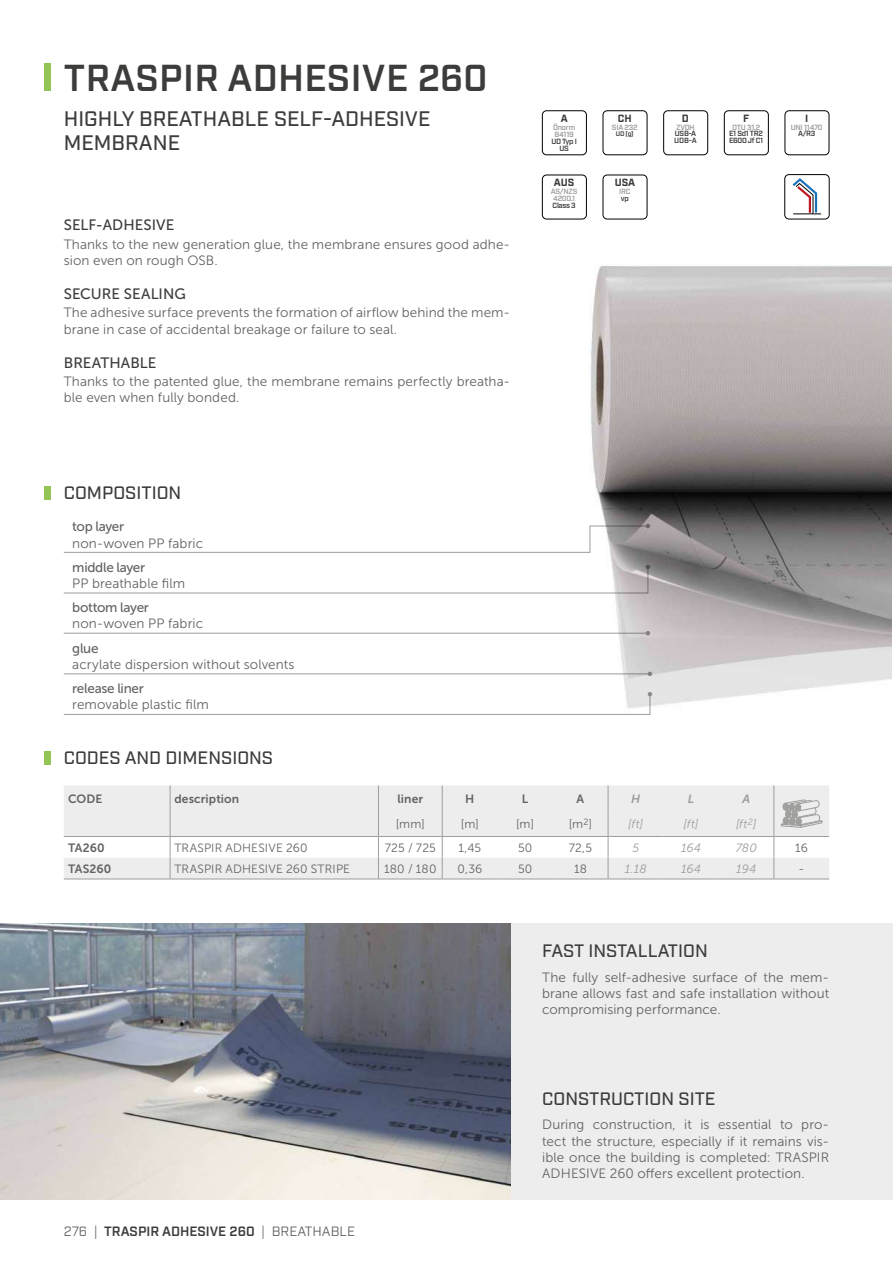
<style>
.page{position:relative;width:893px;height:1263px;background:#fff}
.page>*{position:absolute;margin:0;border:0;box-sizing:border-box;transform-origin:0 0}
.t1{font:600 37.5px "Industry";letter-spacing:.01em;color:#3c3c3b}
.t2{font:500 21px/24px "Industry";color:#3c3c3b}
.t3{font:500 18px "Industry";color:#3c3c3b}
.t4{font:15px "Museo Sans 500";letter-spacing:.005em;color:#3c3c3b}
.t5{font:13.5px/16.2px "Museo Sans 300";letter-spacing:.01em;color:#646363}
.t6{font:13.5px "Museo Sans 500";letter-spacing:-.02em;color:#646363}
.t7{font:600 13.5px "Industry";color:#3c3c3b}
.t8{font:12px "Museo Sans 300";letter-spacing:.015em;color:#646363}
.t9{font:12px "Museo Sans 700";letter-spacing:.01em;color:#646363}
.t10{font:italic 12px "Museo Sans 300";letter-spacing:.01em;color:#9d9d9c}
.t11{font:italic 12px "Museo Sans 700";color:#9d9d9c}
.t12{font:700 10.5px "Industry";color:#3c3c3b}
.t13{font:600 7.5px/7.5px "Industry";letter-spacing:-.03em;color:#9d9d9c}
.t14{font:600 7.5px/6.8px "Industry";letter-spacing:-.04em;color:#3c3c3b}
.t15{font:600 6.6px "Industry";color:#3c3c3b}
.s1{font-weight:400;color:#646363}
</style>
<div class="page">
<div style="left:0;top:923px;width:893px;height:276px;background:#ededed"></div>
<img style="left:0;top:923px;width:510px;height:276px">
<img style="left:543px;top:266px;width:349px;height:440px">
<svg style="left:64px;top:785px;width:765px;height:94px;fill:#ededed"></svg>
<hr style="left:774px;top:836px;width:55px;height:1px;background:#9d9d9c">
<hr style="left:64px;top:836px;width:106px;height:1px;background:#9d9d9c">
<hr style="left:170px;top:836px;width:208px;height:1px;background:#9d9d9c">
<hr style="left:378px;top:836px;width:64px;height:1px;background:#9d9d9c">
<hr style="left:442px;top:836px;width:55px;height:1px;background:#9d9d9c">
<hr style="left:497px;top:836px;width:56px;height:1px;background:#9d9d9c">
<hr style="left:553px;top:836px;width:55px;height:1px;background:#9d9d9c">
<hr style="left:608px;top:836px;width:55px;height:1px;background:#9d9d9c">
<hr style="left:663px;top:836px;width:56px;height:1px;background:#9d9d9c">
<hr style="left:719px;top:836px;width:55px;height:1px;background:#9d9d9c">
<hr style="left:64px;top:879px;width:106px;height:1px;background:#9d9d9c">
<hr style="left:170px;top:879px;width:208px;height:1px;background:#9d9d9c">
<hr style="left:378px;top:879px;width:64px;height:1px;background:#9d9d9c">
<hr style="left:442px;top:879px;width:55px;height:1px;background:#9d9d9c">
<hr style="left:497px;top:879px;width:56px;height:1px;background:#9d9d9c">
<hr style="left:553px;top:879px;width:55px;height:1px;background:#9d9d9c">
<hr style="left:608px;top:879px;width:55px;height:1px;background:#9d9d9c">
<hr style="left:663px;top:879px;width:56px;height:1px;background:#9d9d9c">
<hr style="left:719px;top:879px;width:55px;height:1px;background:#9d9d9c">
<hr style="left:774px;top:879px;width:55px;height:1px;background:#9d9d9c">
<svg style="left:442px;top:785px;width:1px;height:94px"></svg>
<svg style="left:608px;top:785px;width:1px;height:94px"></svg>
<svg style="left:170px;top:785px;width:1px;height:94px"></svg>
<svg style="left:378px;top:785px;width:1px;height:94px"></svg>
<svg style="left:774px;top:785px;width:48px;height:94px"></svg>
<div style="left:45px;top:64px;width:6px;height:27px;background:#94c356"></div>
<div style="left:45px;top:751px;width:6px;height:13px;background:#94c356"></div>
<div style="left:785px;top:111px;width:44px;height:44px;border:1px solid #000;border-radius:4px"></div>
<div style="left:724px;top:111px;width:44px;height:44px;border:1px solid #000;border-radius:4px"></div>
<div style="left:663px;top:111px;width:45px;height:44px;border:1px solid #000;border-radius:4px"></div>
<div style="left:603px;top:111px;width:44px;height:44px;border:1px solid #000;border-radius:4px"></div>
<div style="left:542px;top:111px;width:45px;height:44px;border:1px solid #000;border-radius:4px"></div>
<svg style="left:64px;top:565px;width:586px;height:28px"></svg>
<hr style="left:64px;top:633px;width:584px;height:1px;background:#9d9d9c">
<svg style="left:646px;top:631px;width:4px;height:4px"></svg>
<svg style="left:63px;top:524px;width:587px;height:29px"></svg>
<hr style="left:64px;top:674px;width:586px;height:1px;background:#9d9d9c">
<svg style="left:648px;top:672px;width:4px;height:4px"></svg>
<svg style="left:63px;top:692px;width:589px;height:23px"></svg>
<div style="left:45px;top:486px;width:6px;height:13px;background:#94c356"></div>
<svg style="left:792px;top:178px;width:29px;height:37px"></svg>
<div style="left:785px;top:174px;width:44px;height:45px;border:1px solid #000;border-radius:4px"></div>
<div style="left:542px;top:175px;width:45px;height:44px;border:1px solid #000;border-radius:4px"></div>
<div style="left:603px;top:175px;width:44px;height:44px;border:1px solid #000;border-radius:4px"></div>
<h1 class="t1" style="left:64px;top:56px;width:425px">TRASPIR ADHESIVE 260</h1>
<h2 class="t2" style="left:64px;top:107px;width:368px">HIGHLY BREATHABLE SELF-ADHESIVE<br>MEMBRANE</h2>
<p class="t4" style="left:64px;top:217px;width:112px">SELF-ADHESIVE</p>
<p class="t5" style="left:64px;top:236px;width:448px">Thanks to the new generation glue, the membrane ensures good adhe&shy;sion even on rough OSB.</p>
<p class="t4" style="left:64px;top:286px;width:124px">SECURE SEALING</p>
<p class="t5" style="left:64px;top:305px;width:448px">The adhesive surface prevents the formation of airflow behind the mem&shy;brane in case of accidental breakage or failure to seal.</p>
<p class="t4" style="left:64px;top:354px;width:94px">BREATHABLE</p>
<p class="t5" style="left:64px;top:373px;width:448px">Thanks to the patented glue, the membrane remains perfectly breatha&shy;ble even when fully bonded.</p>
<h3 class="t3" style="left:64px;top:482px;width:119px">COMPOSITION</h3>
<p class="t6" style="left:72px;top:519px;width:53px">top layer</p>
<p class="t5" style="left:72px;top:535px;width:132px">non-woven PP fabric</p>
<p class="t6" style="left:72px;top:560px;width:74px">middle layer</p>
<p class="t5" style="left:72px;top:575px;width:114px">PP breathable film</p>
<p class="t6" style="left:72px;top:600px;width:78px">bottom layer</p>
<p class="t5" style="left:72px;top:616px;width:132px">non-woven PP fabric</p>
<p class="t6" style="left:72px;top:640px;width:28px">glue</p>
<p class="t5" style="left:72px;top:656px;width:224px">acrylate dispersion without solvents</p>
<p class="t6" style="left:72px;top:681px;width:73px">release liner</p>
<p class="t5" style="left:72px;top:696px;width:138px">removable plastic film</p>
<p class="t12" style="left:561px;top:112px;width:9px">A</p>
<p class="t13" style="left:553px;top:124px;width:24px">Önorm<br>B4119</p>
<p class="t14" style="left:551px;top:138px;width:27px;text-align:center">UD Typ I<br>US</p>
<p class="t12" style="left:554px;top:177px;width:22px">AUS</p>
<p class="t13" style="left:551px;top:188px;width:28px;text-align:center">AS/NZS<br>4200.1</p>
<p class="t14" style="left:553px;top:203px;width:25px">Class 3</p>
<p class="t12" style="left:618px;top:112px;width:15px">CH</p>
<p class="t13" style="left:612px;top:124px;width:27px">SIA 232</p>
<p class="t15" style="left:616px;top:130px;width:19px">UD (g)</p>
<p class="t12" style="left:615px;top:177px;width:22px">USA</p>
<p class="t13" style="left:619px;top:188px;width:13px">IRC</p>
<p class="t14" style="left:621px;top:195px;width:9px">vp</p>
<p class="t12" style="left:682px;top:112px;width:8px">D</p>
<p class="t13" style="left:676px;top:124px;width:20px">ZVDH</p>
<p class="t14" style="left:674px;top:131px;width:24px">USB-A<br>UDB-A</p>
<p class="t12" style="left:743px;top:112px;width:8px">F</p>
<p class="t13" style="left:732px;top:124px;width:30px">DTU 31.2</p>
<p class="t14" style="left:729px;top:131px;width:36px">E1 Sd1 TR2<br>E600 Jf C1</p>
<p class="t12" style="left:805px;top:112px;width:5px">I</p>
<p class="t13" style="left:791px;top:124px;width:34px">UNI 11470</p>
<p class="t14" style="left:798px;top:131px;width:19px">A/R3</p>
<h3 class="t3" style="left:64px;top:747px;width:211px">CODES AND DIMENSIONS</h3>
<p class="t9" style="left:68px;top:792px;width:36px">CODE</p>
<p class="t9" style="left:174px;top:792px;width:66px">description</p>
<p class="t9" style="left:397px;top:792px;width:27px">liner</p>
<p class="t9" style="left:465px;top:792px;width:11px">H</p>
<p class="t9" style="left:522px;top:792px;width:8px">L</p>
<p class="t9" style="left:577px;top:792px;width:9px">A</p>
<p class="t11" style="left:631px;top:792px;width:11px">H</p>
<p class="t11" style="left:688px;top:792px;width:8px">L</p>
<p class="t11" style="left:742px;top:792px;width:9px">A</p>
<p class="t8" style="left:396px;top:817px;width:30px">[mm]</p>
<p class="t8" style="left:461px;top:817px;width:19px">[m]</p>
<p class="t8" style="left:516px;top:817px;width:19px">[m]</p>
<p class="t8" style="left:569px;top:817px;width:25px">[m<sup>2</sup>]</p>
<p class="t10" style="left:628px;top:817px;width:16px">[ft]</p>
<p class="t10" style="left:684px;top:817px;width:16px">[ft]</p>
<p class="t10" style="left:736px;top:817px;width:22px">[ft<sup>2</sup>]</p>
<p class="t9" style="left:68px;top:841px;width:38px">TA260</p>
<p class="t8" style="left:174px;top:841px;width:135px">TRASPIR ADHESIVE 260</p>
<p class="t8" style="left:385px;top:841px;width:53px">725 / 725</p>
<p class="t8" style="left:458px;top:841px;width:24px">1,45</p>
<p class="t8" style="left:518px;top:841px;width:16px">50</p>
<p class="t8" style="left:569px;top:841px;width:25px">72,5</p>
<p class="t10" style="left:632px;top:841px;width:8px">5</p>
<p class="t10" style="left:681px;top:841px;width:22px">164</p>
<p class="t10" style="left:736px;top:841px;width:23px">780</p>
<p class="t8" style="left:795px;top:841px;width:14px">16</p>
<p class="t9" style="left:68px;top:862px;width:45px">TAS260</p>
<p class="t8" style="left:174px;top:862px;width:177px">TRASPIR ADHESIVE 260 STRIPE</p>
<p class="t8" style="left:384px;top:862px;width:54px">180 / 180</p>
<p class="t8" style="left:457px;top:862px;width:26px">0,36</p>
<p class="t8" style="left:518px;top:862px;width:16px">50</p>
<p class="t8" style="left:574px;top:862px;width:14px">18</p>
<p class="t10" style="left:625px;top:862px;width:23px">1.18</p>
<p class="t10" style="left:681px;top:862px;width:22px">164</p>
<p class="t10" style="left:736px;top:862px;width:22px">194</p>
<p class="t8" style="left:799px;top:862px;width:7px">-</p>
<h3 class="t3" style="left:542px;top:940px;width:167px">FAST INSTALLATION</h3>
<p class="t5" style="left:542px;top:969px;width:289px;text-align:justify">The fully self-adhesive surface of the mem&shy;brane allows fast and safe installation without compromising performance.</p>
<p class="t7" style="left:64px;top:1223px;width:293px"><span class="s1">276 |</span> TRASPIR ADHESIVE 260 <span class="s1">| BREATHABLE</span></p>
<h3 class="t3" style="left:542px;top:1088px;width:175px">CONSTRUCTION SITE</h3>
<p class="t5" style="left:542px;top:1117px;width:289px;text-align:justify">During construction, it is essential to pro&shy;tect the structure, especially if it remains vis&shy;ible once the building is completed: TRASPIR ADHESIVE 260 offers excellent protection.</p>
</div>
